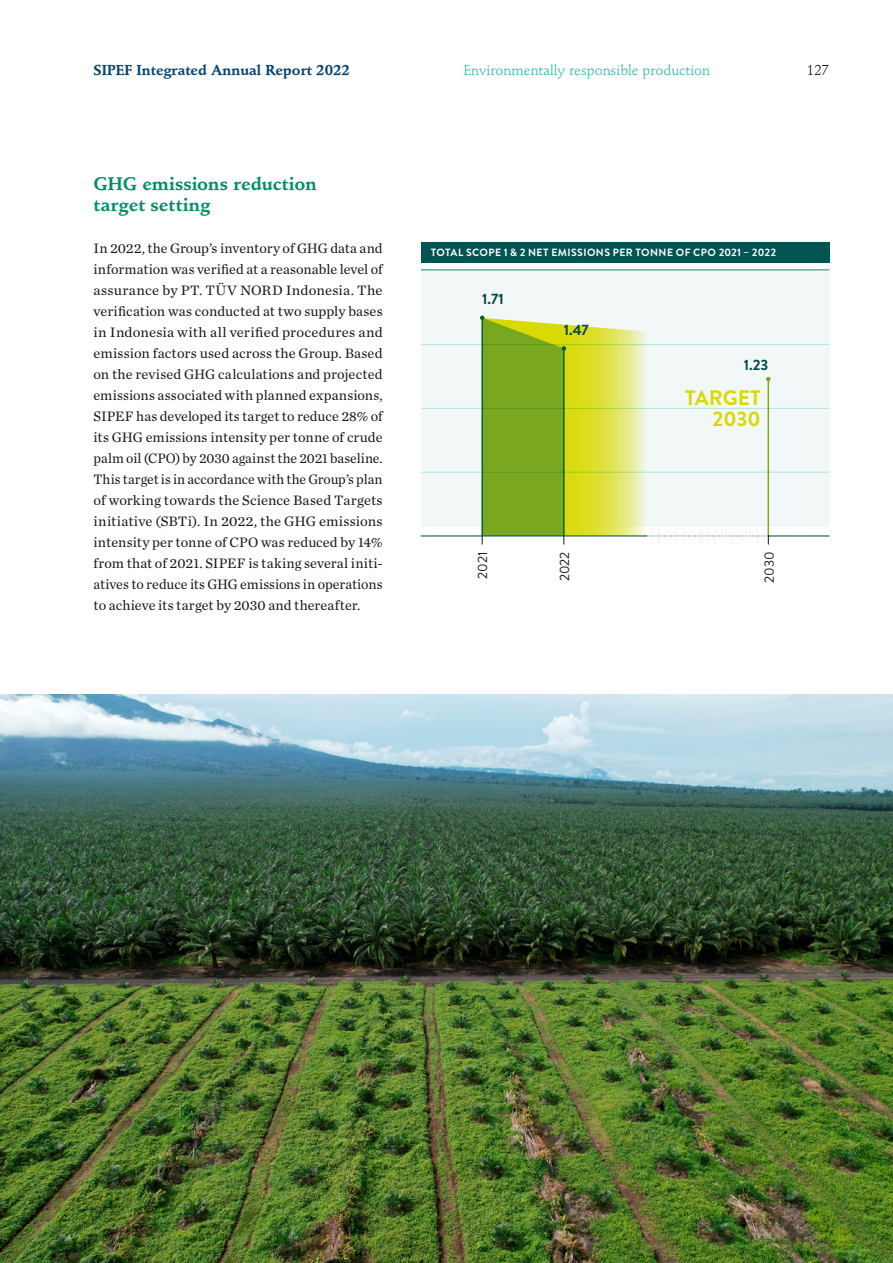
<style>
.page{position:relative;width:893px;height:1263px;background:#fff}
.page>*{position:absolute;margin:0;border:0;box-sizing:border-box;transform-origin:0 0}
.t1{font:700 21px/21px "Brandon Grotesque";color:#d9da00;text-align:right}
.t2{font:700 18px/21px "Stempel Schneidler Std";letter-spacing:.01em;color:#008d69}
.t3{font:700 15px "Brandon Grotesque";color:#004646}
.t4{font:14.25px/21px "Chronicle Text G1";letter-spacing:-.005em;color:#181716;text-align:justify}
.t5{font:14.25px "Stempel Schneidler Std";color:#35b5a8}
.t6{font:700 14.25px "Stempel Schneidler Std";color:#004473}
.t7{font:14.25px "Stempel Schneidler Std";color:#181716}
.t8{font:13.5px "Brandon Grotesque";color:#181716}
.t9{font:700 10.5px "Brandon Text";letter-spacing:.04em;color:#fff}
</style>
<div class="page">
<div style="left:421px;top:242px;width:408px;height:285px;background:#f1f8f7"></div>
<div style="left:421px;top:242px;width:408px;height:21px;background:#005454"></div>
<div style="left:421px;top:263px;width:408px;height:7px;background:#fff"></div>
<hr style="left:421px;top:269px;width:408px;height:1px;background:#008d69">
<hr style="left:421px;top:408px;width:408px;height:1px;background:#35b5a8">
<hr style="left:421px;top:472px;width:408px;height:1px;background:#35b5a8">
<hr style="left:421px;top:344px;width:408px;height:1px;background:#35b5a8">
<hr style="left:421px;top:536px;width:224px;height:1px;background:#004646">
<svg style="left:480px;top:316px;width:291px;height:228px"></svg>
<hr style="left:768px;top:536px;width:61px;height:1px;background:#004646">
<img style="left:0;top:694px;width:893px;height:569px">
<p class="t6" style="left:94px;top:61px;width:258px">SIPEF Integrated Annual Report 2022</p>
<p class="t5" style="left:463px;top:61px;width:248px">Environmentally responsible production</p>
<p class="t7" style="left:807px;top:61px;width:24px">127</p>
<p class="t2" style="left:94px;top:173px;width:225px">GHG emissions reduction target setting</p>
<p class="t4" style="left:94px;top:237px;width:291px">In 2022, the Group’s inventory of GHG data and information was verified at a reasonable level of assurance by PT. TÜV NORD Indonesia. The verification was conducted at two supply bases in Indonesia with all verified procedures and emission factors used across the Group. Based on the revised GHG calculations and projected emissions associated with planned expansions, SIPEF has developed its target to reduce 28% of its GHG emissions intensity per tonne of crude palm oil (CPO) by 2030 against the 2021 baseline.<br>This target is in accordance with the Group’s plan of working towards the Science Based Targets initiative (SBTi). In 2022, the GHG emissions intensity per tonne of CPO was reduced by 14% from that of 2021. SIPEF is taking several initi&shy;atives to reduce its GHG emissions in operations to achieve its target by 2030 and thereafter.</p>
<p class="t9" style="left:431px;top:245px;width:347px">TOTAL SCOPE 1 &amp; 2 NET EMISSIONS PER TONNE OF CPO 2021 – 2022</p>
<p class="t3" style="left:482px;top:288px;width:23px">1.71</p>
<p class="t3" style="left:564px;top:319px;width:27px">1.47</p>
<p class="t3" style="left:744px;top:355px;width:26px">1.23</p>
<h1 class="t1" style="left:685px;top:387px;width:77px">TARGET<br>2030</h1>
<p class="t8" style="left:473px;top:579px;width:28px;rotate:-90deg">2021</p>
<p class="t8" style="left:555px;top:581px;width:31px;rotate:-90deg">2022</p>
<p class="t8" style="left:760px;top:583px;width:33px;rotate:-90deg">2030</p>
</div>
